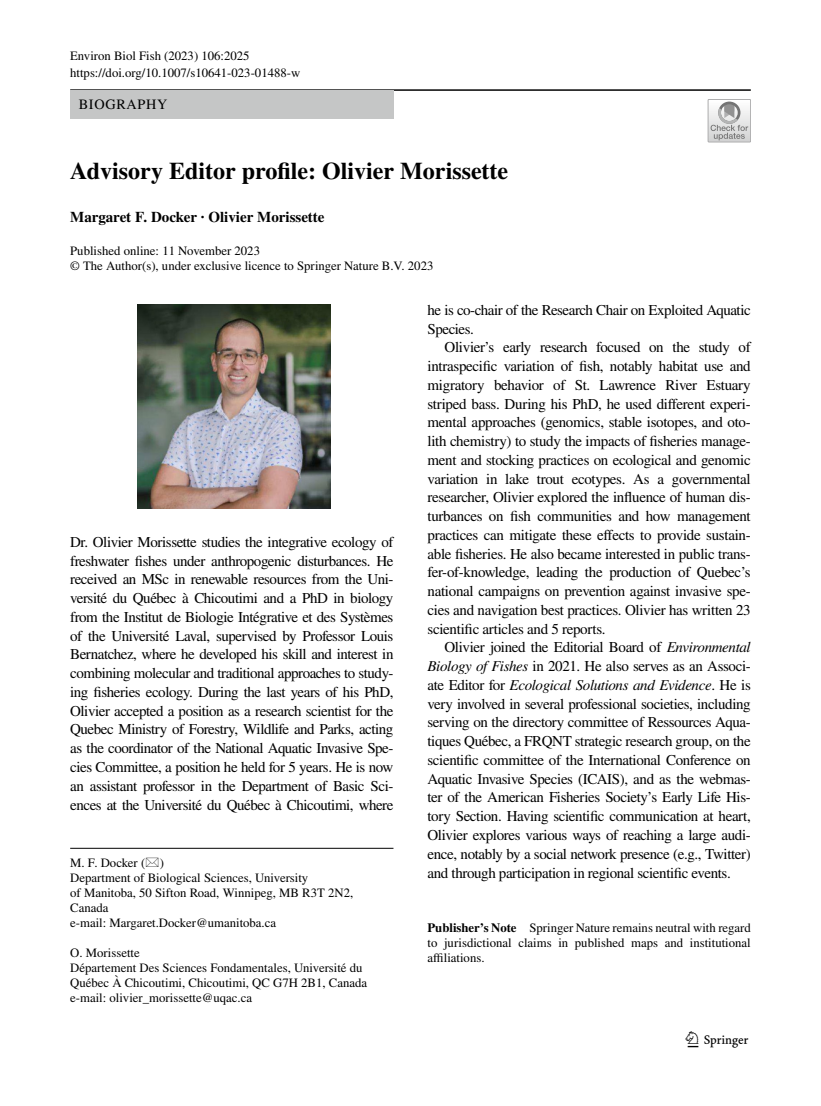
<style>
.page{position:relative;width:821px;height:1106px;background:#fff}
.page>*{position:absolute;margin:0;border:0;box-sizing:border-box;transform-origin:0 0}
.t1{font:700 24px "STIX";color:#000}
.t2{font:22.5px "Springnew";color:#000}
.t3{font:15px/18.8px "STIX";letter-spacing:-.03em;color:#000;text-align:justify}
.t4{font:700 15px "STIX";color:#000}
.t5{font:14.25px "STIX";letter-spacing:.05em;color:#000}
.t6{font:12.75px/15px "STIX";color:#000}
.s1{font-style:italic}
.s2{font-weight:700}
</style>
<div class="page">
<hr style="left:70px;top:89px;width:680px;height:2px;background:#000">
<div style="left:70px;top:91px;width:323px;height:28px;background:#c5c6c6"></div>
<div style="left:708px;top:99px;width:42px;height:43px;border:1px solid #ababac"></div>
<svg style="left:708px;top:100px;width:42px;height:42px"></svg>
<hr style="left:70px;top:848px;width:323px;height:1px;background:#000">
<img style="left:138px;top:304px;width:193px;height:204px">
<p class="t6" style="left:70px;top:48px;width:232px;line-height:17px">Environ Biol Fish (2023) 106:2025 https://doi.org/10.1007/s10641-023-01488-w</p>
<p class="t5" style="left:79px;top:95px;width:90px">BIOGRAPHY</p>
<h1 class="t1" style="left:70px;top:156px;width:439px">Advisory Editor profile: Olivier Morissette</h1>
<p class="t4" style="left:70px;top:208px;width:256px">Margaret F. Docker · Olivier Morissette</p>
<p class="t6" style="left:70px;top:244px;width:365px">Published online: 11 November 2023<br>© The Author(s), under exclusive licence to Springer Nature B.V. 2023</p>
<p class="t3" style="left:70px;top:533px;width:325px">Dr. Olivier Morissette studies the integrative ecology of freshwater fishes under anthropogenic disturbances. He received an MSc in renewable resources from the Uni&shy;versité du Québec à Chicoutimi and a PhD in biology from the Institut de Biologie Intégrative et des Systèmes of the Université Laval, supervised by Professor Louis Bernatchez, where he developed his skill and interest in combining molecular and traditional approaches to study&shy;ing fisheries ecology. During the last years of his PhD, Olivier accepted a position as a research scientist for the Quebec Ministry of Forestry, Wildlife and Parks, acting as the coordinator of the National Aquatic Invasive Spe&shy;cies Committee, a position he held for 5 years. He is now an assistant professor in the Department of Basic Sci&shy;ences at the Université du Québec à Chicoutimi, where</p>
<p class="t6" style="left:70px;top:855px;width:284px">M. F. Docker ( )<br>Department of Biological Sciences, University<br>of Manitoba, 50 Sifton Road, Winnipeg, MB R3T 2N2,<br>Canada<br>e-mail: Margaret.Docker@umanitoba.ca</p>
<p class="t6" style="left:70px;top:945px;width:298px">O. Morissette<br>Département Des Sciences Fondamentales, Université du Québec À Chicoutimi, Chicoutimi, QC G7H 2B1, Canada e-mail: olivier_morissette@uqac.ca</p>
<p class="t3" style="left:427px;top:301px;width:325px">he is co-chair of the Research Chair on Exploited Aquatic<br>Species.</p>
<p class="t3" style="left:427px;top:339px;width:325px;text-indent:17px">Olivier’s early research focused on the study of intraspecific variation of fish, notably habitat use and migratory behavior of St. Lawrence River Estuary striped bass. During his PhD, he used different experi&shy;mental approaches (genomics, stable isotopes, and oto&shy;lith chemistry) to study the impacts of fisheries manage&shy;ment and stocking practices on ecological and genomic variation in lake trout ecotypes. As a governmental researcher, Olivier explored the influence of human dis&shy;turbances on fish communities and how management practices can mitigate these effects to provide sustain&shy;able fisheries. He also became interested in public trans&shy;fer-of-knowledge, leading the production of Quebec’s national campaigns on prevention against invasive spe&shy;cies and navigation best practices. Olivier has written 23 scientific articles and 5 reports.</p>
<p class="t3" style="left:427px;top:639px;width:325px;text-indent:17px">Olivier joined the Editorial Board of <span class="s1">Environmental Biology of Fishes</span> in 2021. He also serves as an Associ&shy;ate Editor for <span class="s1">Ecological Solutions and Evidence</span>. He is very involved in several professional societies, including serving on the directory committee of Ressources Aqua&shy;tiques Québec, a FRQNT strategic research group, on the scientific committee of the International Conference on Aquatic Invasive Species (ICAIS), and as the webmas&shy;ter of the American Fisheries Society’s Early Life His&shy;tory Section. Having scientific communication at heart, Olivier explores various ways of reaching a large audi&shy;ence, notably by a social network presence (e.g., Twitter) and through participation in regional scientific events.</p>
<p class="t6" style="left:427px;top:921px;width:325px;text-align:justify"><span class="s2">Publisher’s Note</span> Springer Nature remains neutral with regard to jurisdictional claims in published maps and institutional affiliations.</p>
<h2 class="t2" style="left:687px;top:1031px;width:62px">1 3</h2>
</div>
